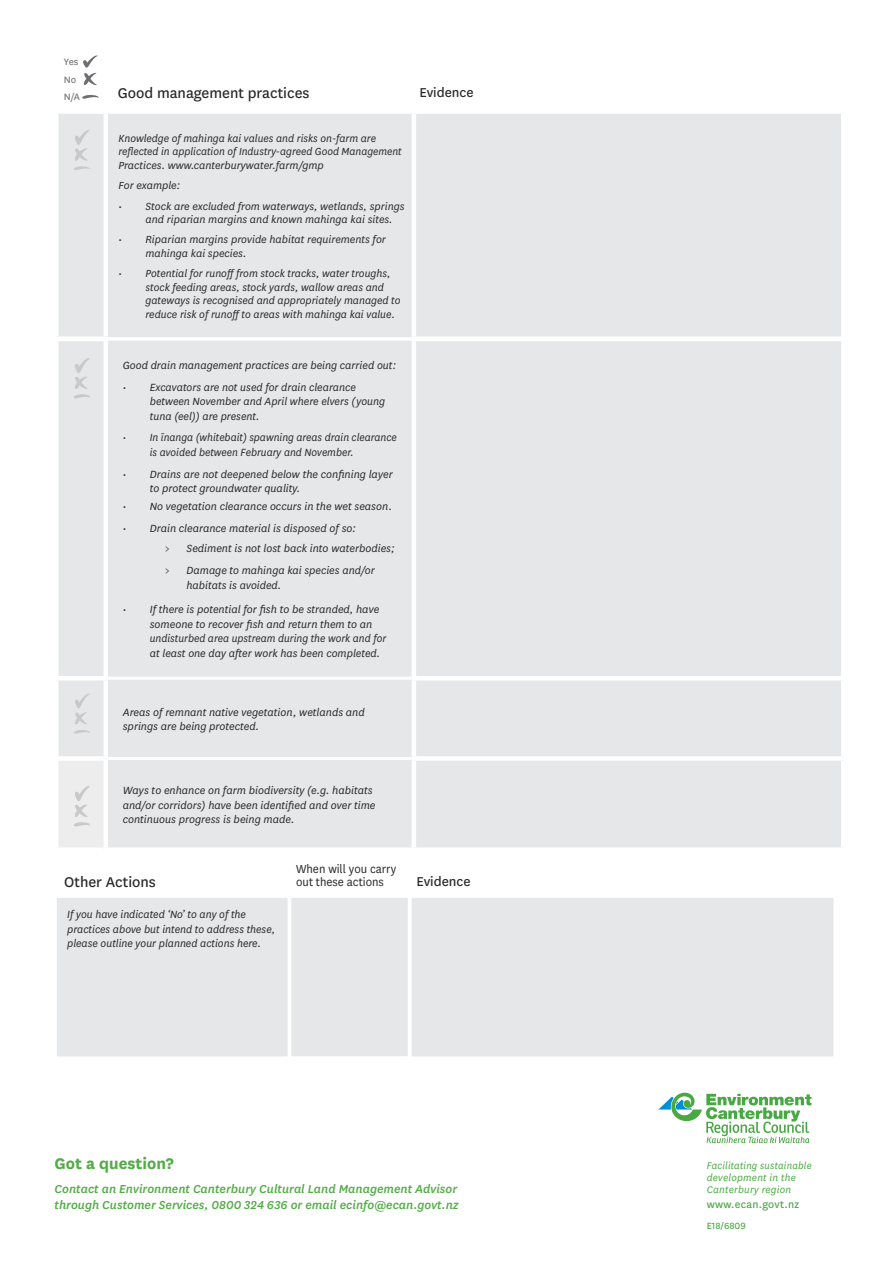
<style>
.page{position:relative;width:893px;height:1263px;background:#fff}
.page>*{position:absolute;margin:0;border:0;box-sizing:border-box;transform-origin:0 0}
.t1{font:700 18px "National";color:#53ab47}
.t2{font:16.5px "National";color:#292829}
.t3{font:15px "National";color:#292829}
.t4{font:italic 500 13.5px/16.5px "National";color:#53ab47}
.t5{font:13.5px/13.5px "National";color:#292829;scale:.95 1}
.t6{font:italic 12.15px/14.5px "National";color:#292829}
.t7{font:italic 12.15px/14.5px "National";color:#292829;scale:.95 1}
.t8{font:italic 12px/13.5px "National";color:#292829}
.t9{font:12px "National";letter-spacing:.02em;color:#48a842}
.t10{font:italic 11.25px/12px "National";letter-spacing:.02em;color:#48a842;scale:.95 1}
.t11{font:10.8px/17.2px "National";color:#747678}
.t12{font:10.5px "National";color:#48a842}
.s1{font-style:normal}
</style>
<div class="page">
<svg style="left:658px;top:1092px;width:153px;height:51px"></svg>
<div style="left:52px;top:893px;width:240px;height:168px;background:#e6e7e8;border:4px solid #fff"></div>
<div style="left:407px;top:893px;width:431px;height:168px;background:#e6e7e8;border:4px solid #fff"></div>
<div style="left:288px;top:895px;width:123px;height:164px;background:#e6e7e8;border:3px solid #fff"></div>
<div style="left:58px;top:340px;width:783px;height:507px;background:#e6e7e8"></div>
<div style="left:56px;top:758px;width:50px;height:92px;background:#ededee"></div>
<hr style="left:412px;top:676px;width:433px;height:4px;background:#fff">
<div style="left:412px;top:756px;width:433px;height:5px;background:#fff"></div>
<hr style="left:108px;top:677px;width:304px;height:3px;background:#fff">
<hr style="left:108px;top:757px;width:304px;height:3px;background:#fff">
<div style="left:104px;top:847px;width:308px;height:5px;background:#fff"></div>
<hr style="left:412px;top:341px;width:4px;height:335px;background:#fff">
<hr style="left:412px;top:680px;width:4px;height:76px;background:#fff">
<hr style="left:412px;top:761px;width:4px;height:86px;background:#fff">
<hr style="left:54px;top:337px;width:54px;height:4px;background:#fff">
<hr style="left:104px;top:341px;width:4px;height:335px;background:#fff">
<hr style="left:54px;top:676px;width:54px;height:4px;background:#fff">
<hr style="left:104px;top:680px;width:4px;height:78px;background:#fff">
<div style="left:54px;top:756px;width:50px;height:5px;background:#fff"></div>
<hr style="left:54px;top:761px;width:4px;height:86px;background:#fff">
<div style="left:54px;top:847px;width:50px;height:5px;background:#fff"></div>
<hr style="left:104px;top:758px;width:4px;height:89px;background:#fff">
<div style="left:58px;top:114px;width:783px;height:223px;background:#e6e7e8"></div>
<div style="left:412px;top:336px;width:433px;height:5px;background:#fff"></div>
<hr style="left:412px;top:114px;width:4px;height:222px;background:#fff">
<hr style="left:104px;top:114px;width:4px;height:222px;background:#fff">
<div style="left:54px;top:336px;width:52px;height:5px;background:#fff"></div>
<svg style="left:83px;top:55px;width:15px;height:30px"></svg>
<svg style="left:82px;top:95px;width:17px;height:4px"></svg>
<svg style="left:74px;top:694px;width:16px;height:40px"></svg>
<svg style="left:74px;top:130px;width:16px;height:40px"></svg>
<svg style="left:74px;top:786px;width:16px;height:41px"></svg>
<svg style="left:74px;top:358px;width:16px;height:41px"></svg>
<p class="t11" style="left:64px;top:53px;width:18px">Yes<br>No<br>N/A</p>
<h2 class="t2" style="left:118px;top:82px;width:193px">Good management practices</h2>
<p class="t3" style="left:419px;top:83px;width:56px">Evidence</p>
<p class="t8" style="left:119px;top:131px;width:285px">Knowledge of mahinga kai values and risks on-farm are reflected in application of Industry-agreed Good Management<br>Practices. www.canterburywater.farm/gmp</p>
<p class="t8" style="left:119px;top:178px;width:63px">For example:</p>
<p class="t8" style="left:146px;top:199px;width:260px;text-indent:-27px">• Stock are excluded from waterways, wetlands, springs and riparian margins and known mahinga kai sites.</p>
<p class="t8" style="left:146px;top:233px;width:242px;text-indent:-27px">• Riparian margins provide habitat requirements for mahinga kai species.</p>
<p class="t8" style="left:146px;top:267px;width:256px;text-indent:-27px">• Potential for runoff from stock tracks, water troughs, stock feeding areas, stock yards, wallow areas and gateways is recognised and appropriately managed to reduce risk of runoff to areas with mahinga kai value.</p>
<p class="t6" style="left:123px;top:358px;width:275px">Good drain management practices are being carried out:</p>
<p class="t6" style="left:150px;top:379px;width:237px;text-indent:-27px">• Excavators are not used for drain clearance between November and April where elvers (young tuna (eel)) are present.</p>
<p class="t7" style="left:150px;top:430px;width:262px;text-indent:-27px">• In īnanga (whitebait) spawning areas drain clearance is avoided between February and November.</p>
<p class="t6" style="left:150px;top:466px;width:244px;text-indent:-27px">• Drains are not deepened below the confining layer to protect groundwater quality.</p>
<p class="t6" style="left:123px;top:499px;width:271px">• No vegetation clearance occurs in the wet season.</p>
<p class="t6" style="left:165px;top:517px;width:231px;line-height:21px;text-indent:-43px">• Drain clearance material is disposed of so:<br><span class="s1">&gt;</span> Sediment is not lost back into waterbodies; <span class="s1">&gt;</span> Damage to mahinga kai species and/or</p>
<p class="t6" style="left:187px;top:577px;width:96px">habitats is avoided.</p>
<p class="t6" style="left:150px;top:602px;width:238px;text-indent:-27px">• If there is potential for fish to be stranded, have someone to recover fish and return them to an undisturbed area upstream during the work and for at least one day after work has been completed.</p>
<p class="t6" style="left:123px;top:704px;width:243px">Areas of remnant native vegetation, wetlands and springs are being protected.</p>
<p class="t6" style="left:123px;top:783px;width:254px">Ways to enhance on farm biodiversity (e.g. habitats and/or corridors) have been identified and over time continuous progress is being made.</p>
<h2 class="t2" style="left:64px;top:870px;width:93px">Other Actions</h2>
<p class="t5" style="left:296px;top:861px;width:107px">When will you carry out these actions</p>
<p class="t6" style="left:67px;top:907px;width:209px">If you have indicated ‘No’ to any of the practices above but intend to address these, please outline your planned actions here.</p>
<p class="t3" style="left:416px;top:872px;width:56px">Evidence</p>
<h1 class="t1" style="left:55px;top:1150px;width:121px">Got a question?</h1>
<p class="t4" style="left:55px;top:1180px;width:406px">Contact an Environment Canterbury Cultural Land Management Advisor through Customer Services, 0800 324 636 or email ecinfo@ecan.govt.nz</p>
<p class="t10" style="left:707px;top:1159px;width:112px">Facilitating sustainable development in the<br>Canterbury region</p>
<p class="t9" style="left:707px;top:1197px;width:94px">www.ecan.govt.nz</p>
<p class="t12" style="left:707px;top:1219px;width:41px">E18/6809</p>
</div>
